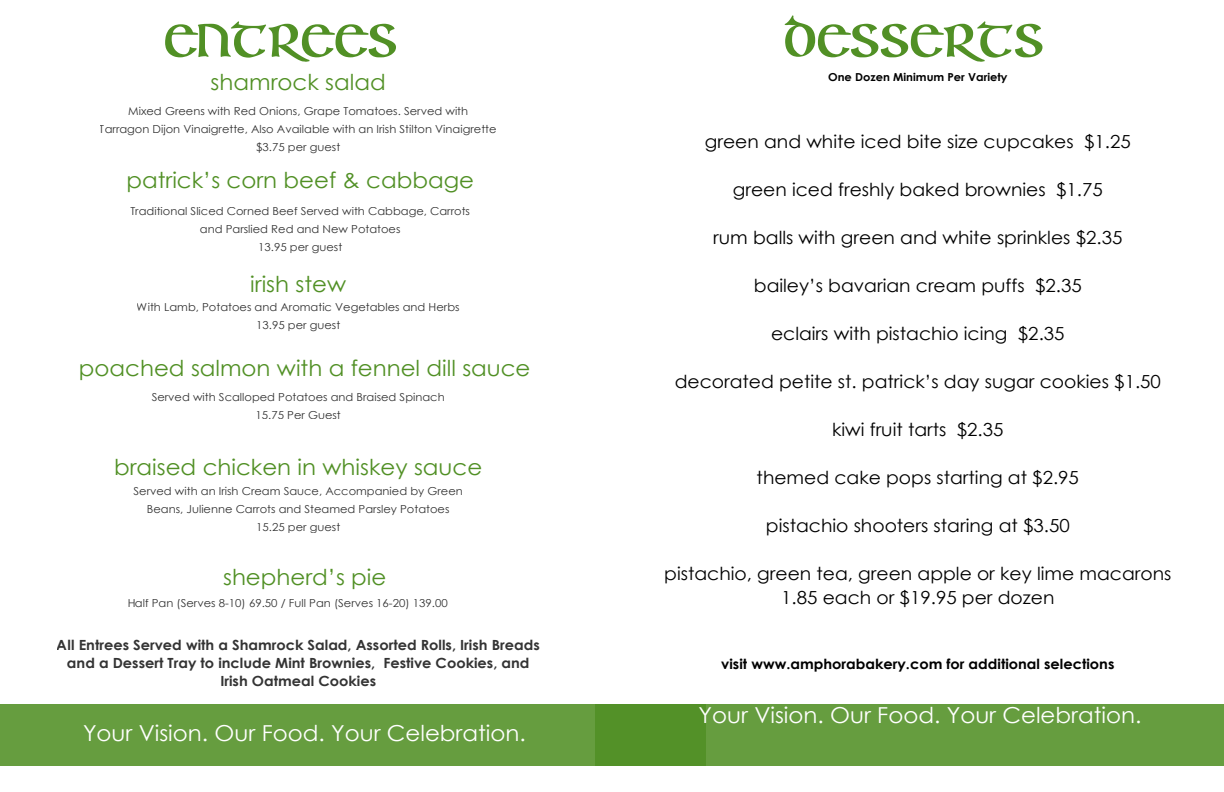
<style>
.page{position:relative;width:1224px;height:792px;background:#fff}
.page>*{position:absolute;margin:0;border:0;box-sizing:border-box;transform-origin:0 0}
.t1{font:700 55.7px "Irish Uncialfabeta";color:#519025}
.t2{font:22px "Century Gothic";color:#519025;scale:1.04 1}
.t3{font:22px "Century Gothic";color:#fff;scale:1.04 1}
.t4{font:18px/24px "Century Gothic";color:#000;text-align:center;scale:1.04 1}
.t5{font:700 14px/18px "Century Gothic";color:#000;text-align:center;scale:1.04 1}
.t6{font:11px/18px "Century Gothic";color:#000;text-align:center;scale:1.04 1}
.t7{font:700 11px "Century Gothic";color:#000;scale:1.04 1}
</style>
<div class="page">
<div style="left:0;top:704px;width:706px;height:62px;background:#669d3f"></div>
<div style="left:595px;top:704px;width:629px;height:62px;background:linear-gradient(to right,#5a9631,#6ba045)"></div>
<h1 class="t1" style="left:164px;top:11px;width:235px">entrees</h1>
<h1 class="t1" style="left:783px;top:11px;width:262px">desserts</h1>
<h2 class="t2" style="left:211px;top:66px;width:170px">shamrock salad</h2>
<p class="t6" style="left:100px;top:102px;width:383px">Mixed Greens with Red Onions, Grape Tomatoes. Served with<br>Tarragon Dijon Vinaigrette, Also Available with an Irish Stilton Vinaigrette $3.75 per guest</p>
<h2 class="t2" style="left:126px;top:165px;width:336px">patrick’s corn beef &amp; cabbage</h2>
<p class="t6" style="left:130px;top:202px;width:328px">Traditional Sliced Corned Beef Served with Cabbage, Carrots and Parslied Red and New Potatoes<br>13.95 per guest</p>
<h2 class="t2" style="left:250px;top:268px;width:94px">irish stew</h2>
<p class="t6" style="left:137px;top:298px;width:312px">With Lamb, Potatoes and Aromatic Vegetables and Herbs<br>13.95 per guest</p>
<h2 class="t2" style="left:79px;top:353px;width:436px">poached salmon with a fennel dill sauce</h2>
<p class="t6" style="left:152px;top:388px;width:283px">Served with Scalloped Potatoes and Braised Spinach<br>15.75 Per Guest</p>
<h2 class="t2" style="left:114px;top:452px;width:356px">braised chicken in whiskey sauce</h2>
<p class="t6" style="left:134px;top:481px;width:318px">Served with an Irish Cream Sauce, Accompanied by Green<br>Beans, Julienne Carrots and Steamed Parsley Potatoes<br>15.25 per guest</p>
<h2 class="t2" style="left:223px;top:562px;width:158px">shepherd’s pie</h2>
<p class="t6" style="left:127px;top:594px;width:310px">Half Pan (Serves 8-10) 69.50 / Full Pan (Serves 16-20) 139.00</p>
<p class="t5" style="left:57px;top:636px;width:466px">All Entrees Served with a Shamrock Salad, Assorted Rolls, Irish Breads and a Dessert Tray to include Mint Brownies, Festive Cookies, and<br>Irish Oatmeal Cookies</p>
<h2 class="t3" style="left:83px;top:718px;width:427px">Your Vision. Our Food. Your Celebration.</h2>
<p class="t7" style="left:828px;top:69px;width:174px">One Dozen Minimum Per Variety</p>
<h3 class="t4" style="left:705px;top:129px;width:411px">green and white iced bite size cupcakes $1.25</h3>
<h3 class="t4" style="left:733px;top:177px;width:357px">green iced freshly baked brownies $1.75</h3>
<h3 class="t4" style="left:713px;top:225px;width:395px">rum balls with green and white sprinkles $2.35</h3>
<h3 class="t4" style="left:754px;top:273px;width:317px">bailey’s bavarian cream puffs $2.35</h3>
<h3 class="t4" style="left:771px;top:321px;width:284px">eclairs with pistachio icing $2.35</h3>
<h3 class="t4" style="left:675px;top:369px;width:469px">decorated petite st. patrick’s day sugar cookies $1.50</h3>
<h3 class="t4" style="left:832px;top:417px;width:166px">kiwi fruit tarts $2.35</h3>
<h3 class="t4" style="left:757px;top:465px;width:311px">themed cake pops starting at $2.95</h3>
<h3 class="t4" style="left:766px;top:513px;width:294px">pistachio shooters staring at $3.50</h3>
<h3 class="t4" style="left:664px;top:561px;width:489px">pistachio, green tea, green apple or key lime macarons<br>1.85 each or $19.95 per dozen</h3>
<p class="t5" style="left:721px;top:654px;width:380px">visit www.amphorabakery.com for additional selections</p>
<h2 class="t3" style="left:699px;top:700px;width:427px">Your Vision. Our Food. Your Celebration.</h2>
</div>
